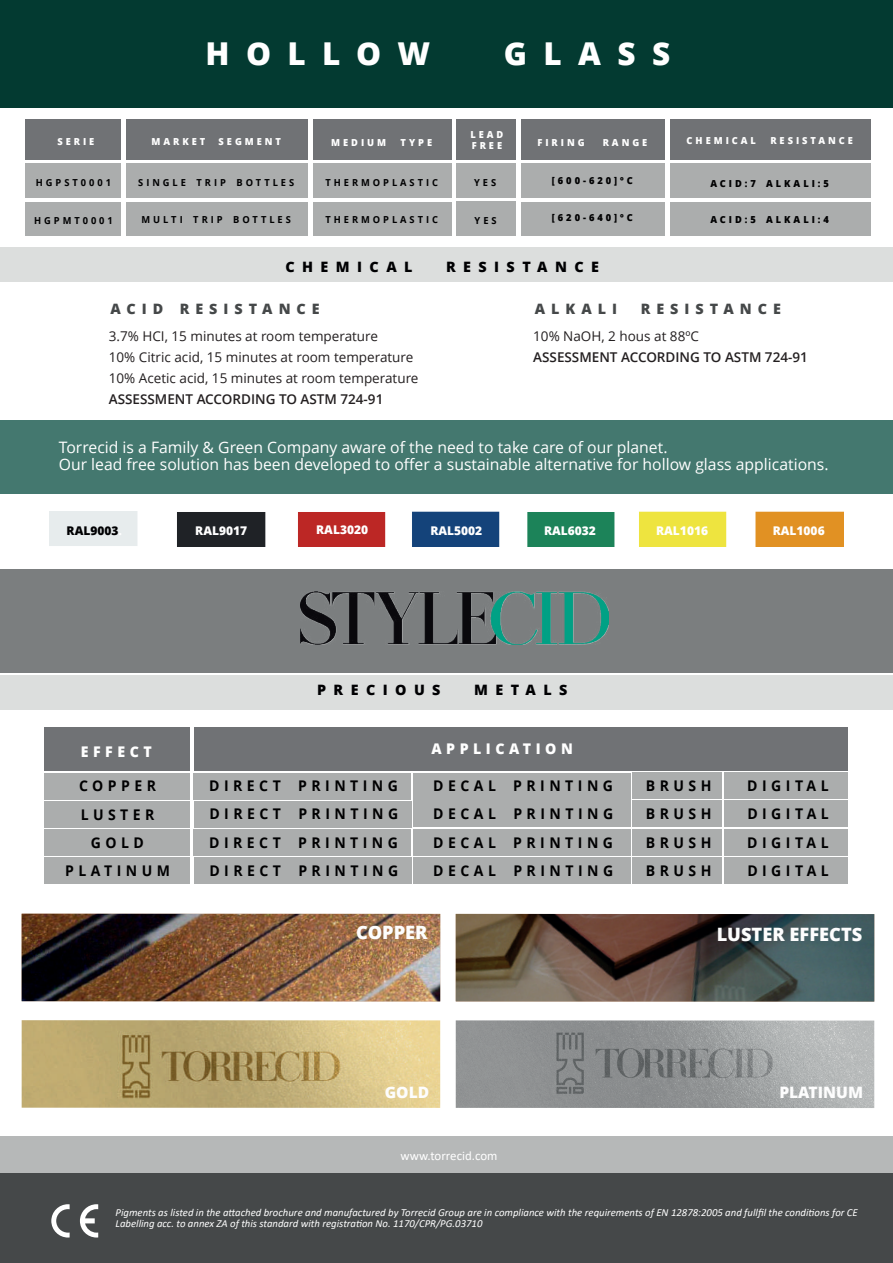
<style>
.page{position:relative;width:893px;height:1263px;background:#fff}
.page>*{position:absolute;margin:0;border:0;box-sizing:border-box;transform-origin:0 0}
.t1{font:800 31.5px "Open Sans";letter-spacing:.52em;color:#fff}
.t2{font:800 18.45px "Open Sans";color:#fdfdfd}
.t3{font:15.75px/17.2px "Open Sans";color:#fff}
.t4{font:800 15.75px "Open Sans";color:#fdfdfd}
.t5{font:700 14.7px/28.2px "Open Sans";letter-spacing:.32em;color:#000001;text-align:justify;scale:.95 1}
.t6{font:800 14.7px "Open Sans";letter-spacing:.32em;color:#fff;scale:.96 1}
.t7{font:800 14.25px "Open Sans";letter-spacing:.52em;color:#000002}
.t8{font:800 14.25px "Open Sans";letter-spacing:.42em;color:#454849}
.t9{font:13.5px/21px "Open Sans";color:#231f20}
.t10{font:600 13.5px "Open Sans";color:#231f20}
.t11{font:12.9px "Calibri";color:#fff}
.t12{font:800 12px "Open Sans";color:#fff}
.t13{font:800 12px "Open Sans";color:#000002}
.t14{font:italic 10.8px/10.8px "Calibri";color:#fff}
.t15{font:700 9.6px "Open Sans";letter-spacing:.32em;color:#000001;scale:.96 1}
.t16{font:800 9.6px/11.2px "Open Sans";letter-spacing:.32em;color:#fff;scale:.96 1}
.t17{font:800 9.6px "Open Sans";letter-spacing:.32em;color:#000001;scale:.96 1}
.s1{color:#fff}
</style>
<div class="page">
<div style="left:0;top:1173px;width:893px;height:90px;background:#454849"></div>
<div style="left:0;top:1px;width:893px;height:107px;background:#033a31"></div>
<div style="left:0;top:420px;width:893px;height:74px;background:#44786f"></div>
<div style="left:1px;top:247px;width:892px;height:34px;background:#dcdedd"></div>
<div style="left:0;top:676px;width:892px;height:34px;background:#dcdedd"></div>
<div style="left:0;top:1137px;width:893px;height:36px;background:#b6b8b8"></div>
<svg style="left:51px;top:1204px;width:19px;height:33px"></svg>
<svg style="left:80px;top:1204px;width:18px;height:33px"></svg>
<img style="left:22px;top:914px;width:418px;height:87px">
<img style="left:456px;top:914px;width:418px;height:87px">
<img style="left:22px;top:1020px;width:418px;height:88px">
<img style="left:456px;top:1020px;width:418px;height:88px">
<div style="left:0;top:569px;width:893px;height:104px;background:#7b7e7f"></div>
<img style="left:300px;top:591px;width:308px;height:53px">
<div style="left:25px;top:119px;width:96px;height:41px;background:#707275"></div>
<div style="left:126px;top:119px;width:182px;height:41px;background:#707275"></div>
<div style="left:313px;top:120px;width:138px;height:40px;background:#707275"></div>
<div style="left:670px;top:120px;width:201px;height:40px;background:#707275"></div>
<div style="left:456px;top:119px;width:60px;height:41px;background:#707275"></div>
<div style="left:25px;top:164px;width:96px;height:34px;background:#abadad"></div>
<div style="left:670px;top:164px;width:201px;height:34px;background:#abadad"></div>
<div style="left:670px;top:202px;width:201px;height:34px;background:#abadad"></div>
<div style="left:25px;top:202px;width:96px;height:33px;background:#abadad"></div>
<div style="left:126px;top:164px;width:181px;height:34px;background:#abadad"></div>
<div style="left:126px;top:202px;width:181px;height:33px;background:#abadad"></div>
<div style="left:313px;top:164px;width:139px;height:34px;background:#abadad"></div>
<div style="left:313px;top:202px;width:138px;height:33px;background:#abadad"></div>
<div style="left:456px;top:164px;width:60px;height:34px;background:#abadad"></div>
<div style="left:456px;top:202px;width:60px;height:34px;background:#abadad"></div>
<div style="left:522px;top:119px;width:143px;height:41px;background:#707275"></div>
<div style="left:521px;top:164px;width:144px;height:34px;background:#abadad"></div>
<div style="left:521px;top:202px;width:144px;height:34px;background:#abadad"></div>
<div style="left:44px;top:727px;width:146px;height:44px;background:#707275"></div>
<div style="left:194px;top:727px;width:653px;height:44px;background:#707275"></div>
<div style="left:44px;top:773px;width:146px;height:26px;background:#abadad"></div>
<div style="left:44px;top:801px;width:146px;height:26px;background:#abadad"></div>
<div style="left:44px;top:830px;width:146px;height:26px;background:#abadad"></div>
<div style="left:44px;top:858px;width:146px;height:26px;background:#abadad"></div>
<img style="left:50px;top:512px;width:793px;height:35px">
<div style="left:194px;top:773px;width:217px;height:26px;background:#abadad"></div>
<div style="left:413px;top:773px;width:218px;height:26px;background:#abadad"></div>
<div style="left:413px;top:801px;width:218px;height:26px;background:#abadad"></div>
<div style="left:413px;top:829px;width:218px;height:26px;background:#abadad"></div>
<div style="left:413px;top:858px;width:218px;height:26px;background:#abadad"></div>
<div style="left:194px;top:801px;width:217px;height:26px;background:#abadad"></div>
<div style="left:194px;top:830px;width:217px;height:26px;background:#abadad"></div>
<div style="left:194px;top:858px;width:217px;height:26px;background:#abadad"></div>
<div style="left:633px;top:773px;width:89px;height:26px;background:#abadad"></div>
<div style="left:633px;top:801px;width:89px;height:26px;background:#abadad"></div>
<div style="left:633px;top:829px;width:89px;height:26px;background:#abadad"></div>
<div style="left:633px;top:858px;width:89px;height:26px;background:#abadad"></div>
<div style="left:724px;top:773px;width:124px;height:26px;background:#abadad"></div>
<div style="left:724px;top:801px;width:124px;height:26px;background:#abadad"></div>
<div style="left:724px;top:829px;width:124px;height:26px;background:#abadad"></div>
<div style="left:724px;top:857px;width:124px;height:27px;background:#abadad"></div>
<p class="t16" style="left:57px;top:136px;width:40px">SERIE</p>
<p class="t15" style="left:36px;top:176px;width:80px">HGPST0001</p>
<p class="t15" style="left:34px;top:213px;width:84px">HGPMT0001</p>
<h1 class="t1" style="left:206px;top:29px;width:226px">HOLLOW</h1>
<h1 class="t1" style="left:504px;top:29px;width:168px">GLASS</h1>
<p class="t16" style="left:470px;top:128px;width:36px">LEAD<br>FREE</p>
<p class="t16" style="left:151px;top:136px;width:58px">MARKET</p>
<p class="t16" style="left:219px;top:136px;width:67px">SEGMENT</p>
<p class="t16" style="left:331px;top:136px;width:59px">MEDIUM</p>
<p class="t16" style="left:401px;top:136px;width:34px">TYPE</p>
<p class="t16" style="left:687px;top:135px;width:74px">CHEMICAL</p>
<p class="t16" style="left:770px;top:135px;width:87px">RESISTANCE</p>
<p class="t16" style="left:537px;top:136px;width:51px">FIRING</p>
<p class="t16" style="left:603px;top:136px;width:48px">RANGE</p>
<p class="t17" style="left:552px;top:173px;width:86px">[600-620]ºC</p>
<p class="t15" style="left:138px;top:176px;width:164px">SINGLE TRIP BOTTLES</p>
<p class="t15" style="left:325px;top:176px;width:119px">THERMOPLASTIC</p>
<p class="t15" style="left:474px;top:176px;width:24px">YES</p>
<p class="t17" style="left:710px;top:176px;width:125px">ACID:7 ALKALI:5</p>
<p class="t15" style="left:475px;top:214px;width:24px">YES</p>
<p class="t17" style="left:710px;top:212px;width:125px">ACID:5 ALKALI:4</p>
<p class="t17" style="left:552px;top:210px;width:86px">[620-640]ºC</p>
<p class="t15" style="left:142px;top:213px;width:157px">MULTI TRIP BOTTLES</p>
<p class="t15" style="left:325px;top:213px;width:119px">THERMOPLASTIC</p>
<h3 class="t7" style="left:285px;top:256px;width:129px">CHEMICAL</h3>
<h3 class="t7" style="left:446px;top:256px;width:155px">RESISTANCE</h3>
<h3 class="t8" style="left:110px;top:298px;width:211px">ACID RESISTANCE</h3>
<p class="t9" style="left:109px;top:325px;width:311px">3.7% HCI, 15 minutes at room temperature<br>10% Citric acid, 15 minutes at room temperature<br>10% Acetic acid, 15 minutes at room temperature</p>
<p class="t10" style="left:109px;top:390px;width:276px">ASSESSMENT ACCORDING TO ASTM 724-91</p>
<h3 class="t8" style="left:535px;top:298px;width:84px">ALKALI</h3>
<h3 class="t8" style="left:641px;top:298px;width:142px">RESISTANCE</h3>
<p class="t9" style="left:533px;top:326px;width:167px">10% NaOH, 2 hous at 88ºC</p>
<p class="t10" style="left:533px;top:348px;width:276px">ASSESSMENT ACCORDING TO ASTM 724-91</p>
<h3 class="t3" style="left:59px;top:438px;width:771px">Torrecid is a Family &amp; Green Company aware of the need to take care of our planet.<br>Our lead free solution has been developed to offer a sustainable alternative for hollow glass applications.</h3>
<p class="t13" style="left:67px;top:521px;width:57px">RAL9003<span class="s1">.</span></p>
<p class="t12" style="left:195px;top:522px;width:53px">RAL9017</p>
<p class="t12" style="left:316px;top:520px;width:53px">RAL3020</p>
<p class="t12" style="left:430px;top:522px;width:53px">RAL5002</p>
<p class="t12" style="left:544px;top:521px;width:53px">RAL6032</p>
<p class="t12" style="left:656px;top:521px;width:53px">RAL1016</p>
<p class="t12" style="left:773px;top:522px;width:53px">RAL1006</p>
<h3 class="t7" style="left:317px;top:679px;width:125px">PRECIOUS</h3>
<h3 class="t7" style="left:474px;top:679px;width:95px">METALS</h3>
<h3 class="t6" style="left:81px;top:740px;width:75px">EFFECT</h3>
<h3 class="t6" style="left:431px;top:738px;width:149px">APPLICATION</h3>
<h3 class="t5" style="left:65px;top:772px;width:112px;text-align:center">COPPER<br>LUSTER<br>GOLD<br>PLATINUM</h3>
<h3 class="t5" style="left:209px;top:771px;width:200px">DIRECT PRINTING</h3>
<h3 class="t5" style="left:433px;top:771px;width:191px">DECAL PRINTING DECAL PRINTING DECAL PRINTING DECAL PRINTING</h3>
<h3 class="t5" style="left:209px;top:799px;width:200px">DIRECT PRINTING DIRECT PRINTING DIRECT PRINTING</h3>
<h3 class="t5" style="left:646px;top:771px;width:71px">BRUSH BRUSH BRUSH BRUSH</h3>
<h3 class="t5" style="left:747px;top:771px;width:87px">DIGITAL DIGITAL DIGITAL DIGITAL</h3>
<h2 class="t2" style="left:356px;top:918px;width:73px">COPPER</h2>
<h2 class="t2" style="left:717px;top:920px;width:147px">LUSTER EFFECTS</h2>
<h3 class="t4" style="left:385px;top:1081px;width:46px">GOLD</h3>
<h3 class="t4" style="left:779px;top:1080px;width:85px">PLATINUM</h3>
<p class="t11" style="left:401px;top:1147px;width:98px">www.torrecid.com</p>
<p class="t14" style="left:116px;top:1207px;width:744px">Pigments as listed in the attached brochure and manufactured by Torrecid Group are in compliance with the requirements of EN 12878:2005 and fullfil the conditions for CE<br>Labelling acc. to annex ZA of this standard with registration No. 1170/CPR/PG.03710</p>
</div>
